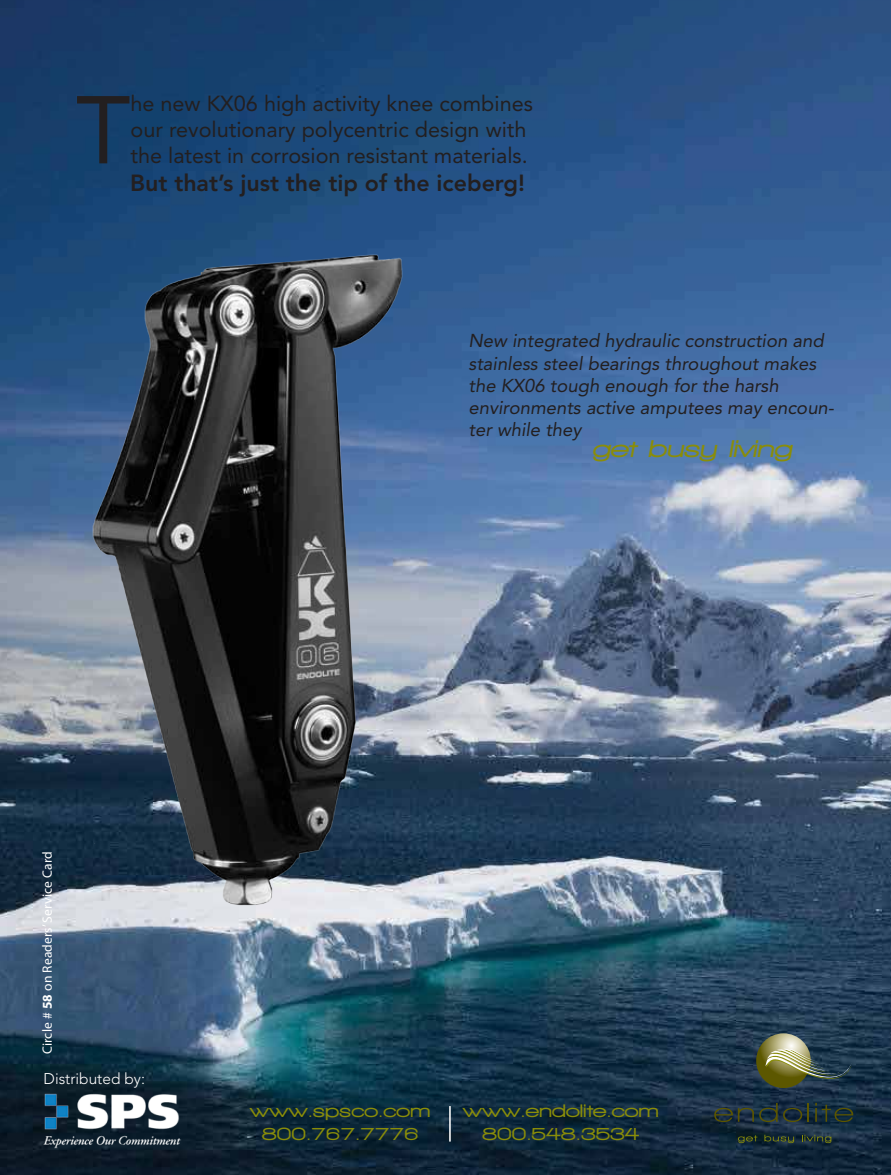
<style>
.page{position:relative;width:891px;height:1175px;background:#fff}
.page>*{position:absolute;margin:0;border:0;box-sizing:border-box;transform-origin:0 0}
.t1{font:94.95px "Avenir LT Std";color:#231f20}
.t2{font:italic 900 24.75px "Walkway Expand";color:#8a8d09}
.t3{font:800 23.25px "Avenir LT Std";color:#231f20}
.t4{font:21.6px/26px "Avenir LT Std";color:#231f20}
.t5{font:italic 18.6px/22.2px "Avenir LT Std";color:#231f20}
.t6{font:900 18.6px/22.2px "Walkway Expand";color:#8a8d09;text-align:center}
.t7{font:300 15.45px "Avenir LT Std";color:#fff}
.t8{font:13.5px "Myriad Pro";letter-spacing:.01em;color:#fff}
.s1{font-weight:700}
</style>
<div class="page">
<img style="left:0;top:0;width:891px;height:1174px">
<svg style="left:756px;top:1033px;width:55px;height:55px"></svg>
<svg style="left:714px;top:1102px;width:95px;height:20px;background:#243438"></svg>
<svg style="left:815px;top:1102px;width:38px;height:20px"></svg>
<svg style="left:765px;top:1048px;width:87px;height:31px;background:#667058"></svg>
<svg style="left:738px;top:1135px;width:19px;height:8px"></svg>
<svg style="left:764px;top:1134px;width:30px;height:9px"></svg>
<svg style="left:802px;top:1134px;width:29px;height:9px"></svg>
<div style="left:452px;top:1108px;width:18px;height:51px;background:#231f20;opacity:.75"></div>
<hr style="left:449px;top:1106px;width:2px;height:35px;background:#fff">
<img style="left:75px;top:219px;width:353px;height:709px">
<img style="left:42px;top:1092px;width:139px;height:56px">
<h1 class="t1" style="left:76px;top:75px;width:56px">T</h1>
<p class="t4" style="left:131px;top:91px;width:404px">he new KX06 high activity knee combines our revolutionary polycentric design with the latest in corrosion resistant materials.</p>
<p class="t3" style="left:130px;top:169px;width:396px">But that’s just the tip of the iceberg!</p>
<p class="t5" style="left:469px;top:330px;width:367px">New integrated hydraulic construction and stainless steel bearings throughout makes the KX06 tough enough for the harsh environments active amputees may encoun&shy;ter while they</p>
<h2 class="t2" style="left:592px;top:435px;width:206px">get busy living</h2>
<p class="t8" style="left:39px;top:1054px;width:204px;rotate:-90deg">Circle # <span class="s1">58</span> on Readers’ Service Card</p>
<p class="t7" style="left:44px;top:1069px;width:103px">Distributed by:</p>
<p class="t6" style="left:250px;top:1099px;width:182px">www.spsco.com<br>800.767.7776</p>
<p class="t6" style="left:463px;top:1099px;width:198px">www.endolite.com<br>800.548.3534</p>
</div>
